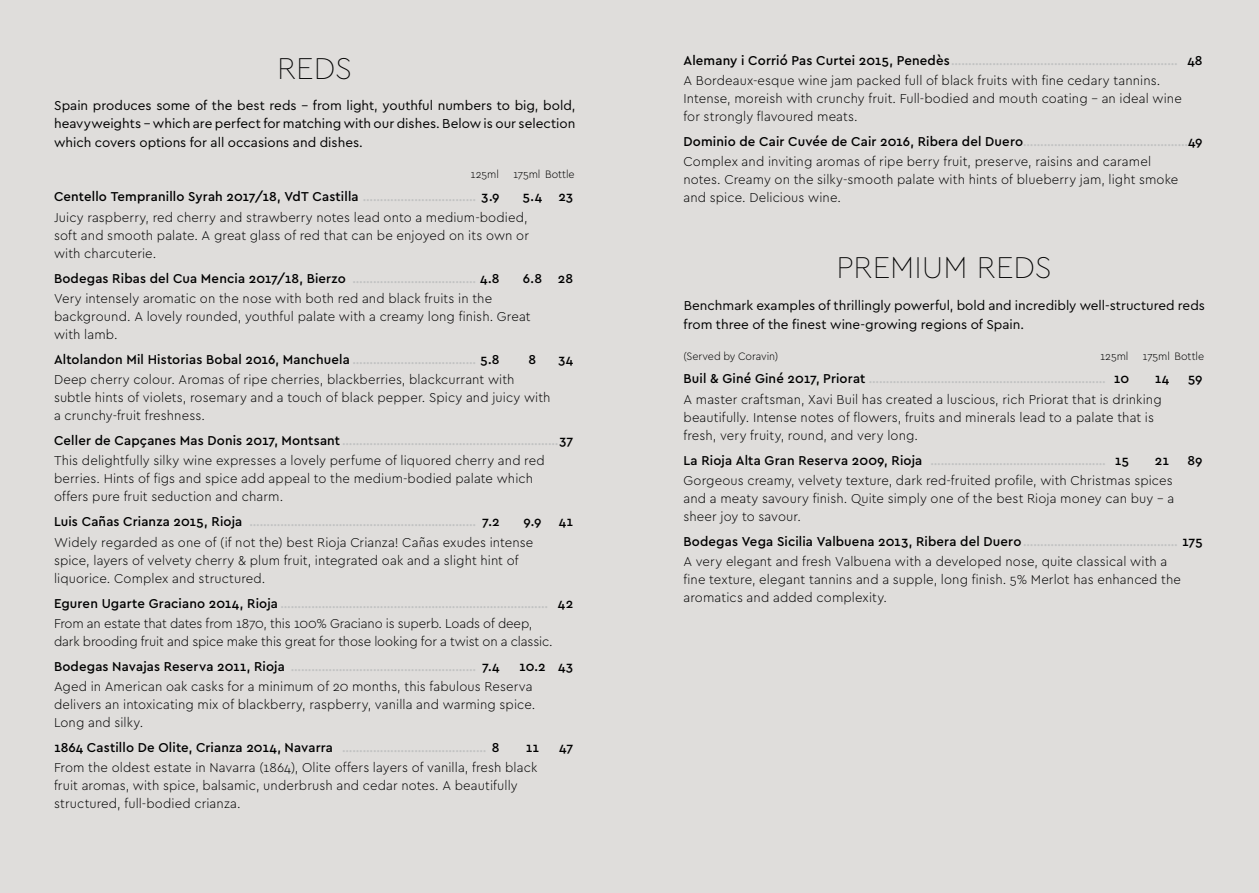
<style>
.page{position:relative;width:1259px;height:893px;background:#fff}
.page>*{position:absolute;margin:0;border:0;box-sizing:border-box;transform-origin:0 0}
.t1{font:100 31.5px "Cera";letter-spacing:.005em;color:#000}
.t2{font:300 13.5px/18px "Cera";letter-spacing:.01em;color:#000}
.t3{font:500 13.5px "Cera";letter-spacing:.01em;color:#000}
.t4{font:13.5px/18.5px "Cera";color:#000}
.t5{font:300 13.5px/20.1px "Cera";letter-spacing:-.01em;color:#000}
.t6{font:300 11.25px "Cera";letter-spacing:-.005em;color:#000;scale:.95 1}
.s1{color:#c1c2c2}
.s2{font-weight:500}
.s3{font-weight:500;color:#c1c2c2}
</style>
<div class="page">
<div style="left:0;top:0;width:651px;height:893px;background:#dfdddb"></div>
<div style="left:609px;top:0;width:650px;height:893px;background:#dfdddb"></div>
<h1 class="t1" style="left:277px;top:48px;width:77px">REDS</h1>
<p class="t4" style="left:54px;top:96px;width:523px;text-align:justify">Spain produces some of the best reds – from light, youthful numbers to big, bold, heavyweights – which are perfect for matching with our dishes. Below is our selection which covers options for all occasions and dishes.</p>
<p class="t6" style="left:470px;top:167px;width:31px">125ml</p>
<p class="t6" style="left:513px;top:167px;width:66px">175ml Bottle</p>
<p class="t3" style="left:54px;top:188px;width:447px">Centello Tempranillo Syrah 2017/18, VdT Castilla <span class="s1">……………………………</span> 3.9</p>
<p class="t3" style="left:523px;top:188px;width:52px">5.4 23</p>
<p class="t2" style="left:54px;top:207px;width:476px;text-align:justify">Juicy raspberry, red cherry and strawberry notes lead onto a medium-bodied, soft and smooth palate. A great glass of red that can be enjoyed on its own or with charcuterie.</p>
<p class="t3" style="left:54px;top:269px;width:447px">Bodegas Ribas del Cua Mencia 2017/18, Bierzo <span class="s1">………………………………</span> 4.8</p>
<p class="t3" style="left:523px;top:269px;width:52px">6.8 28</p>
<p class="t2" style="left:54px;top:289px;width:478px">Very intensely aromatic on the nose with both red and black fruits in the background. A lovely rounded, youthful palate with a creamy long finish. Great with lamb.</p>
<p class="t3" style="left:54px;top:350px;width:447px">Altolandon Mil Historias Bobal 2016, Manchuela <span class="s1">………………………………</span> 5.8</p>
<p class="t3" style="left:528px;top:350px;width:9px">8</p>
<p class="t3" style="left:558px;top:350px;width:16px">34</p>
<p class="t2" style="left:54px;top:370px;width:498px">Deep cherry colour. Aromas of ripe cherries, blackberries, blackcurrant with subtle hints of violets, rosemary and a touch of black pepper. Spicy and juicy with a crunchy-fruit freshness.</p>
<p class="t2" style="left:54px;top:430px;width:520px;line-height:20.1px"><span class="s2">Celler de Capçanes Mas Donis 2017, Montsant</span> <span class="s3">………………………………………………………</span><span class="s2">37<br></span>This delightfully silky wine expresses a lovely perfume of liquored cherry and red</p>
<p class="t2" style="left:54px;top:469px;width:480px">berries. Hints of figs and spice add appeal to the medium-bodied palate which offers pure fruit seduction and charm.</p>
<p class="t3" style="left:54px;top:513px;width:447px">Luis Cañas Crianza 2015, Rioja <span class="s1">…………………………………………………………</span> 7.2</p>
<p class="t3" style="left:523px;top:513px;width:19px">9.9</p>
<p class="t3" style="left:559px;top:513px;width:16px">41</p>
<p class="t2" style="left:54px;top:532px;width:481px">Widely regarded as one of (if not the) best Rioja Crianza! Cañas exudes intense spice, layers of velvety cherry &amp; plum fruit, integrated oak and a slight hint of liquorice. Complex and structured.</p>
<p class="t5" style="left:54px;top:592px;width:521px"><span class="s2">Eguren Ugarte Graciano 2014, Rioja</span> <span class="s3">……………………………………………………………………</span> <span class="s2">42<br></span>From an estate that dates from 1870, this 100% Graciano is superb. Loads of deep,</p>
<p class="t5" style="left:54px;top:628px;width:500px;line-height:25.2px">dark brooding fruit and spice make this great for those looking for a twist on a classic.<br><span class="s2">Bodegas Navajas Reserva 2011, Rioja</span> <span class="s3">………………………………………………</span> <span class="s2">7.4</span></p>
<p class="t3" style="left:519px;top:657px;width:55px">10.2 43</p>
<p class="t2" style="left:54px;top:677px;width:483px">Aged in American oak casks for a minimum of 20 months, this fabulous Reserva delivers an intoxicating mix of blackberry, raspberry, vanilla and warming spice.<br>Long and silky.</p>
<p class="t3" style="left:54px;top:739px;width:447px">1864 Castillo De Olite, Crianza 2014, Navarra <span class="s1">……………………………………</span> 8</p>
<p class="t3" style="left:526px;top:739px;width:15px">11</p>
<p class="t3" style="left:559px;top:739px;width:16px">47</p>
<p class="t2" style="left:54px;top:758px;width:485px">From the oldest estate in Navarra (1864), Olite offers layers of vanilla, fresh black fruit aromas, with spice, balsamic, underbrush and cedar notes. A beautifully structured, full-bodied crianza.</p>
<p class="t2" style="left:683px;top:50px;width:520px;line-height:20.1px"><span class="s2">Alemany i Corrió Pas Curtei 2015, Penedès</span><span class="s3">…………………………………………………………</span> <span class="s2">48<br></span>A Bordeaux-esque wine jam packed full of black fruits with fine cedary tannins.</p>
<p class="t2" style="left:683px;top:89px;width:500px">Intense, moreish with crunchy fruit. Full-bodied and mouth coating – an ideal wine for strongly flavoured meats.</p>
<p class="t2" style="left:683px;top:131px;width:520px;line-height:20.1px"><span class="s2">Dominio de Cair Cuvée de Cair 2016, Ribera del Duero</span><span class="s3">…………………………………………</span><span class="s2">49<br></span>Complex and inviting aromas of ripe berry fruit, preserve, raisins and caramel</p>
<p class="t2" style="left:683px;top:170px;width:496px">notes. Creamy on the silky-smooth palate with hints of blueberry jam, light smoke and spice. Delicious wine.</p>
<h1 class="t1" style="left:836px;top:247px;width:217px">PREMIUM REDS</h1>
<p class="t4" style="left:683px;top:295px;width:523px;line-height:18.9px">Benchmark examples of thrillingly powerful, bold and incredibly well-structured reds from three of the finest wine-growing regions of Spain.</p>
<p class="t6" style="left:683px;top:349px;width:101px">(Served by Coravin)</p>
<p class="t6" style="left:1100px;top:349px;width:31px">125ml</p>
<p class="t6" style="left:1142px;top:349px;width:66px">175ml Bottle</p>
<p class="t3" style="left:683px;top:370px;width:447px">Buil &amp; Giné Giné 2017, Priorat <span class="s1">……………………………………………………………</span> 10</p>
<p class="t3" style="left:1154px;top:370px;width:16px">14</p>
<p class="t3" style="left:1188px;top:370px;width:16px">59</p>
<p class="t2" style="left:683px;top:389px;width:480px">A master craftsman, Xavi Buil has created a luscious, rich Priorat that is drinking beautifully. Intense notes of flowers, fruits and minerals lead to a palate that is fresh, very fruity, round, and very long.</p>
<p class="t3" style="left:683px;top:451px;width:447px">La Rioja Alta Gran Reserva 2009, Rioja <span class="s1">……………………………………………</span> 15</p>
<p class="t3" style="left:1155px;top:451px;width:16px">21</p>
<p class="t3" style="left:1187px;top:451px;width:17px">89</p>
<p class="t2" style="left:683px;top:471px;width:492px;text-align:justify">Gorgeous creamy, velvety texture, dark red-fruited profile, with Christmas spices and a meaty savoury finish. Quite simply one of the best Rioja money can buy – a sheer joy to savour.</p>
<p class="t2" style="left:683px;top:531px;width:520px;line-height:20.1px"><span class="s2">Bodegas Vega Sicilia Valbuena 2013, Ribera del Duero</span><span class="s3">………………………………………</span> <span class="s2">175<br></span>A very elegant and fresh Valbuena with a developed nose, quite classical with a</p>
<p class="t2" style="left:683px;top:570px;width:499px">fine texture, elegant tannins and a supple, long finish. 5% Merlot has enhanced the aromatics and added complexity.</p>
</div>
